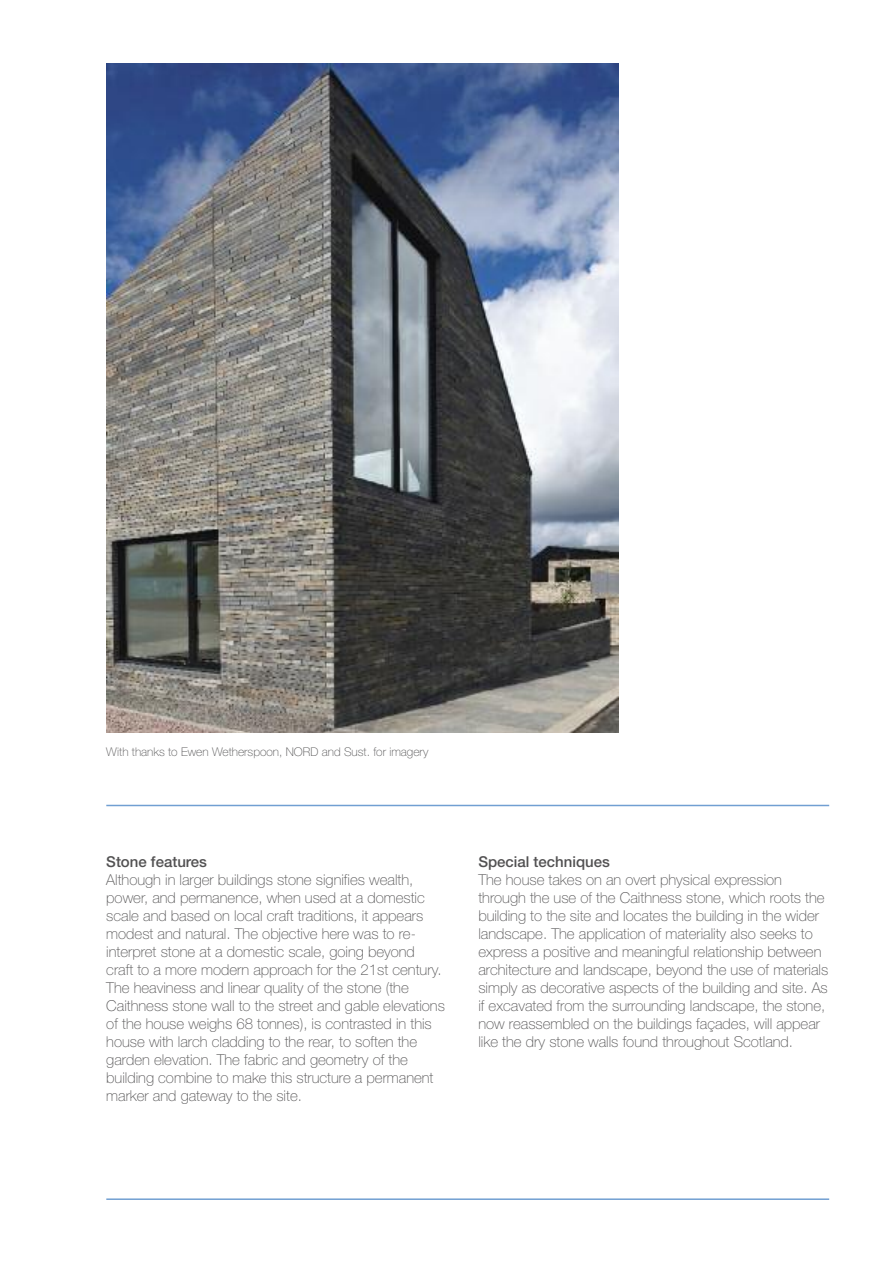
<style>
.page{position:relative;width:893px;height:1263px;background:#fff}
.page>*{position:absolute;margin:0;border:0;box-sizing:border-box;transform-origin:0 0}
.t1{font:100 15px/18px "Helvetica Neue";color:#525152}
.t2{font:500 15px "Helvetica Neue";color:#525152}
.t3{font:100 12px "Helvetica Neue LT Com";color:#525152}
</style>
<div class="page">
<hr style="left:106px;top:1198px;width:723px;height:2px;background:#719fd2">
<hr style="left:106px;top:805px;width:723px;height:1px;background:#719fd2">
<img style="left:106px;top:64px;width:513px;height:669px">
<p class="t3" style="left:106px;top:744px;width:324px">With thanks to Ewen Wetherspoon, NORD and Sust. for imagery</p>
<p class="t2" style="left:106px;top:856px;width:102px">Stone features</p>
<p class="t1" style="left:106px;top:872px;width:340px">Although in larger buildings stone signifies wealth, power, and permanence, when used at a domestic scale and based on local craft traditions, it appears modest and natural. The objective here was to re&shy;interpret stone at a domestic scale, going beyond craft to a more modern approach for the 21st century.<br>The heaviness and linear quality of the stone (the Caithness stone wall to the street and gable elevations of the house weighs 68 tonnes), is contrasted in this house with larch cladding to the rear, to soften the garden elevation. The fabric and geometry of the building combine to make this structure a permanent marker and gateway to the site.</p>
<p class="t2" style="left:478px;top:856px;width:133px">Special techniques</p>
<p class="t1" style="left:478px;top:872px;width:351px">The house takes on an overt physical expression through the use of the Caithness stone, which roots the building to the site and locates the building in the wider landscape. The application of materiality also seeks to express a positive and meaningful relationship between architecture and landscape, beyond the use of materials simply as decorative aspects of the building and site. As if excavated from the surrounding landscape, the stone, now reassembled on the buildings façades, will appear like the dry stone walls found throughout Scotland.</p>
</div>
